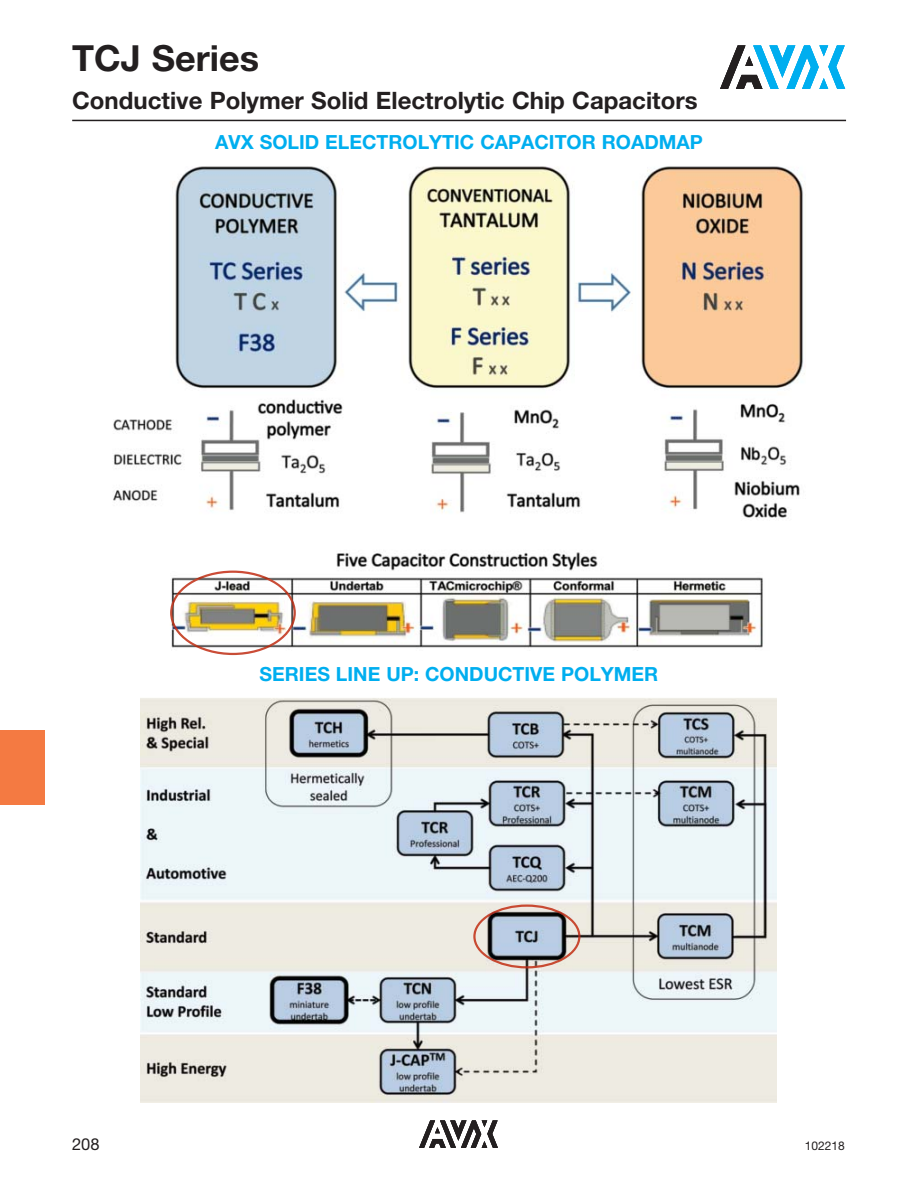
<style>
.page{position:relative;width:918px;height:1188px;background:#fff}
.page>*{position:absolute;margin:0;border:0;box-sizing:border-box;transform-origin:0 0}
.t1{font:700 36px "Helvetica Neue LT Std";color:#231f20}
.t2{font:700 24px "Helvetica Neue LT Std";color:#231f20}
.t3{font:700 19.5px "Helvetica Neue LT Std";color:#00aeef}
.t4{font:16.5px "Helvetica Neue LT Std";color:#231f20}
.t5{font:12px "Helvetica Neue LT Std";color:#231f20}
</style>
<div class="page">
<div style="left:0;top:730px;width:45px;height:74px;background:#f47a42"></div>
<svg style="left:720px;top:45px;width:125px;height:44px"></svg>
<svg style="left:419px;top:1120px;width:79px;height:28px"></svg>
<hr style="left:72px;top:120px;width:774px;height:1px;background:#231f20">
<img style="left:113px;top:166px;width:692px;height:490px">
<img style="left:140px;top:698px;width:636px;height:404px">
<img style="left:170px;top:571px;width:126px;height:84px">
<img style="left:473px;top:904px;width:107px;height:64px">
<h1 class="t1" style="left:72px;top:45px;width:189px">TCJ Series</h1>
<p class="t2" style="left:72px;top:92px;width:627px">Conductive Polymer Solid Electrolytic Chip Capacitors</p>
<p class="t3" style="left:215px;top:135px;width:489px">AVX SOLID ELECTROLYTIC CAPACITOR ROADMAP</p>
<p class="t3" style="left:260px;top:667px;width:400px">SERIES LINE UP: CONDUCTIVE POLYMER</p>
<p class="t4" style="left:72px;top:1138px;width:29px">208</p>
<p class="t5" style="left:805px;top:1141px;width:42px">102218</p>
</div>
